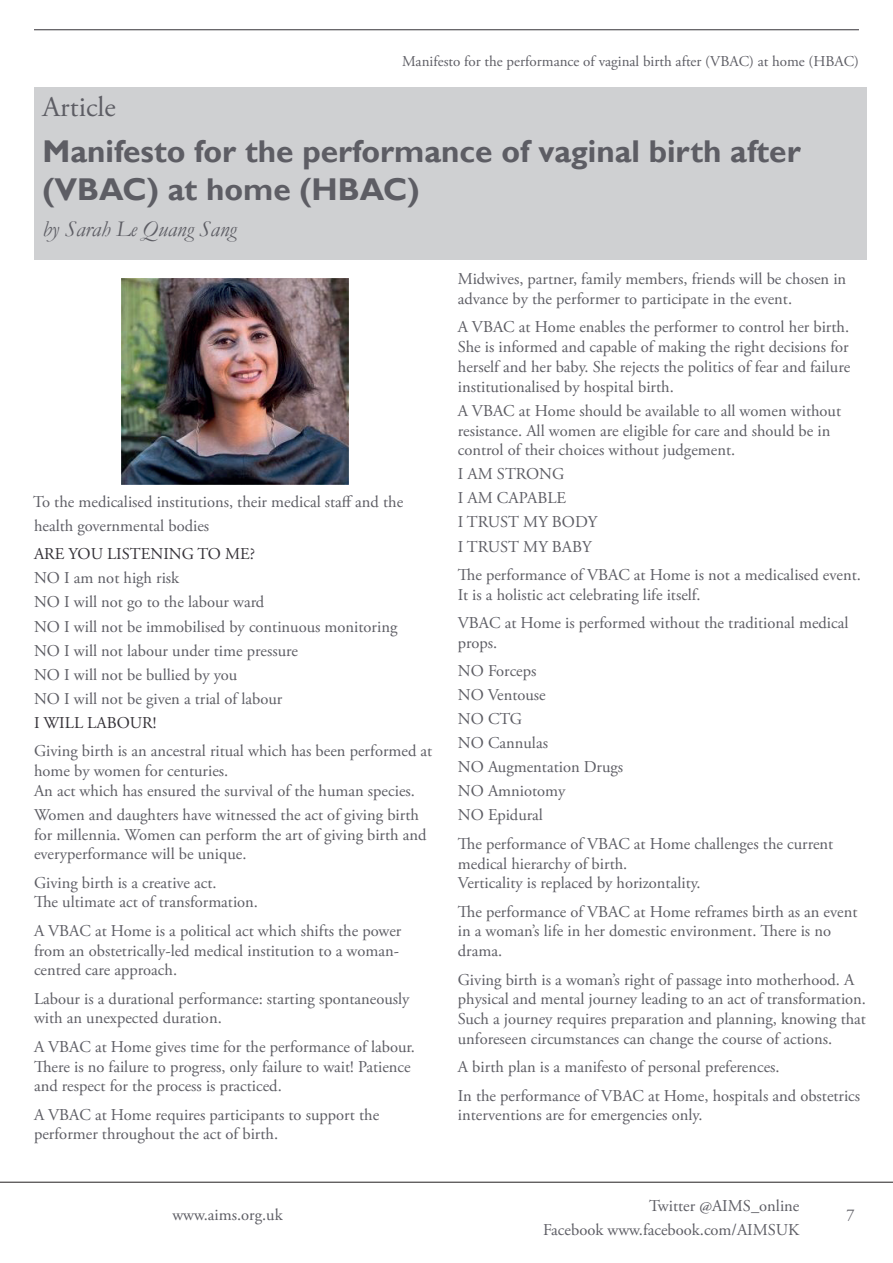
<style>
.page{position:relative;width:893px;height:1263px;background:#fff}
.page>*{position:absolute;margin:0;border:0;box-sizing:border-box;transform-origin:0 0}
.t1{font:700 31.5px/37.8px "Gill Sans";color:#5d5d64}
.t2{font:28.5px "Adobe Garamond Pro";color:#5d5d64}
.t3{font:italic 22.5px "Garamond";color:#5d5d64}
.t4{font:16.5px/19.8px "Adobe Garamond Pro";color:#5d5d64}
.t5{font:16.5px "Adobe Garamond Pro";color:#343137}
.t6{font:15px "Adobe Garamond Pro";color:#5d5d64}
</style>
<div class="page">
<hr style="left:0;top:1182px;width:893px;height:1px;background:#231f20">
<hr style="left:34px;top:30px;width:825px;height:1px;background:#343137">
<img style="left:121px;top:278px;width:227px;height:207px">
<div style="left:34px;top:87px;width:832px;height:172px;background:#cfd0d2"></div>
<p class="t6" style="left:402px;top:52px;width:458px">Manifesto for the performance of vaginal birth after (VBAC) at home (HBAC)</p>
<h2 class="t2" style="left:43px;top:90px;width:75px">Article</h2>
<h1 class="t1" style="left:43px;top:134px;width:760px">Manifesto for the performance of vaginal birth after (VBAC) at home (HBAC)</h1>
<h3 class="t3" style="left:43px;top:213px;width:196px">by Sarah Le Quang Sang</h3>
<p class="t4" style="left:33px;top:490px;width:371px;line-height:24px">To the medicalised institutions, their medical staff and the health governmental bodies</p>
<p class="t5" style="left:34px;top:544px;width:223px">ARE YOU LISTENING TO ME?</p>
<p class="t4" style="left:34px;top:567px;width:365px;line-height:24px">NO I am not high risk<br>NO I will not go to the labour ward<br>NO I will not be immobilised by continuous monitoring NO I will not labour under time pressure<br>NO I will not be bullied by you<br>NO I will not be given a trial of labour</p>
<p class="t5" style="left:34px;top:713px;width:124px">I WILL LABOUR!</p>
<p class="t4" style="left:34px;top:741px;width:400px">Giving birth is an ancestral ritual which has been performed at home by women for centuries.<br>An act which has ensured the survival of the human species.</p>
<p class="t4" style="left:34px;top:805px;width:394px">Women and daughters have witnessed the act of giving birth for millennia. Women can perform the art of giving birth and everyperformance will be unique.</p>
<p class="t4" style="left:34px;top:873px;width:226px">Giving birth is a creative act.<br>The ultimate act of transformation.</p>
<p class="t4" style="left:34px;top:921px;width:369px">A VBAC at Home is a political act which shifts the power from an obstetrically-led medical institution to a woman&shy;centred care approach.</p>
<p class="t4" style="left:34px;top:989px;width:377px">Labour is a durational performance: starting spontaneously with an unexpected duration.</p>
<p class="t4" style="left:34px;top:1037px;width:383px">A VBAC at Home gives time for the performance of labour.<br>There is no failure to progress, only failure to wait! Patience and respect for the process is practiced.</p>
<p class="t4" style="left:34px;top:1105px;width:347px">A VBAC at Home requires participants to support the performer throughout the act of birth.</p>
<p class="t4" style="left:172px;top:1205px;width:112px">www.aims.org.uk</p>
<p class="t4" style="left:458px;top:270px;width:390px">Midwives, partner, family members, friends will be chosen in advance by the performer to participate in the event.</p>
<p class="t4" style="left:458px;top:318px;width:394px;text-align:justify">A VBAC at Home enables the performer to control her birth.<br>She is informed and capable of making the right decisions for herself and her baby. She rejects the politics of fear and failure institutionalised by hospital birth.</p>
<p class="t4" style="left:458px;top:401px;width:385px">A VBAC at Home should be available to all women without resistance. All women are eligible for care and should be in control of their choices without judgement.</p>
<p class="t4" style="left:458px;top:463px;width:141px;line-height:24px">I AM STRONG<br>I AM CAPABLE<br>I TRUST MY BODY<br>I TRUST MY BABY</p>
<p class="t4" style="left:458px;top:565px;width:405px">The performance of VBAC at Home is not a medicalised event.<br>It is a holistic act celebrating life itself.</p>
<p class="t4" style="left:458px;top:613px;width:392px">VBAC at Home is performed without the traditional medical props.</p>
<p class="t4" style="left:458px;top:659px;width:167px;line-height:24px">NO Forceps<br>NO Ventouse<br>NO CTG<br>NO Cannulas<br>NO Augmentation Drugs<br>NO Amniotomy<br>NO Epidural</p>
<p class="t4" style="left:458px;top:834px;width:377px">The performance of VBAC at Home challenges the current medical hierarchy of birth.<br>Verticality is replaced by horizontality.</p>
<p class="t4" style="left:458px;top:902px;width:401px">The performance of VBAC at Home reframes birth as an event in a woman’s life in her domestic environment. There is no drama.</p>
<p class="t4" style="left:458px;top:970px;width:410px">Giving birth is a woman’s right of passage into motherhood. A physical and mental journey leading to an act of transformation.<br>Such a journey requires preparation and planning, knowing that unforeseen circumstances can change the course of actions.</p>
<p class="t4" style="left:458px;top:1053px;width:404px;line-height:28.3px">A birth plan is a manifesto of personal preferences.<br>In the performance of VBAC at Home, hospitals and obstetrics</p>
<p class="t4" style="left:458px;top:1106px;width:246px">interventions are for emergencies only.</p>
<p class="t4" style="left:543px;top:1194px;width:258px;line-height:24px;text-align:right">Twitter @AIMS_online<br>Facebook www.facebook.com/AIMSUK</p>
<p class="t4" style="left:846px;top:1205px;width:10px">7</p>
</div>
